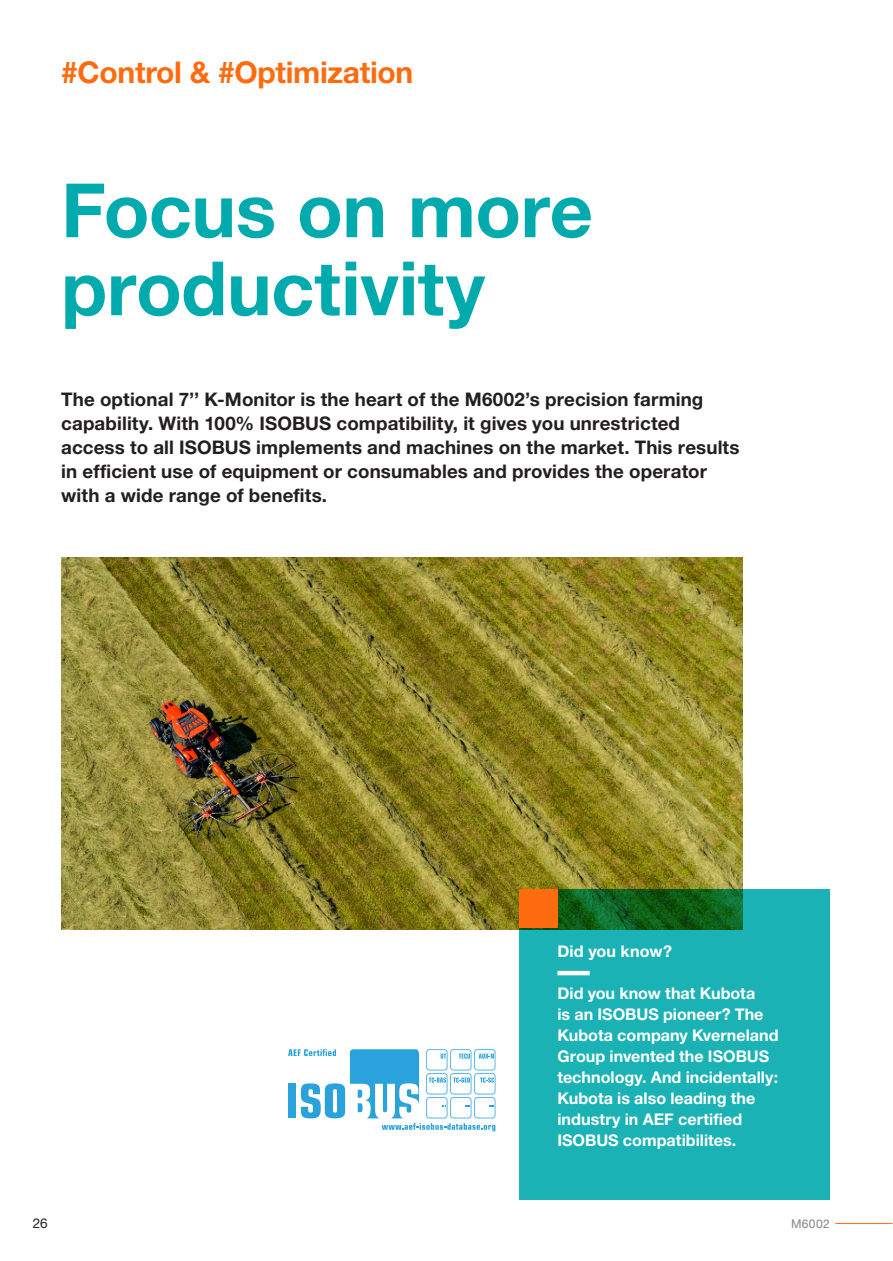
<style>
.page{position:relative;width:893px;height:1261px;background:#fff}
.page>*{position:absolute;margin:0;border:0;box-sizing:border-box;transform-origin:0 0}
._01_1_HEADLINE_50pt{font:700 75px/78px "Helvetica Neue LT Pro";letter-spacing:-.005em;color:#00aaad}
.Kapitelbezeichnung{font:700 30px "Helvetica Neue LT Pro";letter-spacing:-.01em;color:#ff6b0f}
._05_Intro{font:700 18.75px/24px "Helvetica Neue LT Pro";letter-spacing:.005em;color:#231f20}
._08_Infokasten{font:700 16.2px/21px "Helvetica Neue LT Pro";color:#fff}
.t1{font:13.5px "Helvetica Neue LT Std";color:#231f20}
.t2{font:12px "Helvetica Neue LT Std";letter-spacing:.03em;color:#808285}
</style>
<div class="page">
<hr style="left:835px;top:1223px;width:57px;height:1px;background:#ff6b0f">
<img style="left:61px;top:558px;width:681px;height:371px">
<svg style="left:288px;top:1049px;width:207px;height:82px"></svg>
<svg style="left:519px;top:889px;width:310px;height:310px;fill:#1ab2b5"></svg>
<hr style="left:557px;top:971px;width:32px;height:4px;background:#fff">
<div style="left:519px;top:889px;width:39px;height:38px;background:#ff6b0f"></div>
<p class="Kapitelbezeichnung" style="left:61px;top:53px;width:353px">#Control &amp; #Optimization</p>
<p class="_01_1_HEADLINE_50pt" style="left:61px;top:170px;width:533px">Focus on more productivity</p>
<p class="_05_Intro" style="left:61px;top:387px;width:679px">The optional 7’’ K-Monitor is the heart of the M6002’s precision farming capability. With 100% ISOBUS compatibility, it gives you unrestricted access to all ISOBUS implements and machines on the market. This results in efficient use of equipment or consumables and provides the operator with a wide range of benefits.</p>
<p class="_08_Infokasten" style="left:557px;top:941px;width:116px">Did you know?</p>
<p class="_08_Infokasten" style="left:557px;top:983px;width:223px">Did you know that Kubota<br>is an ISOBUS pioneer? The<br>Kubota company Kverneland<br>Group invented the ISOBUS technology. And incidentally:<br>Kubota is also leading the industry in AEF certified<br>ISOBUS compatibilites.</p>
<p class="t1" style="left:33px;top:1215px;width:16px">26</p>
<p class="t2" style="left:790px;top:1216px;width:40px">M6002</p>
</div>
